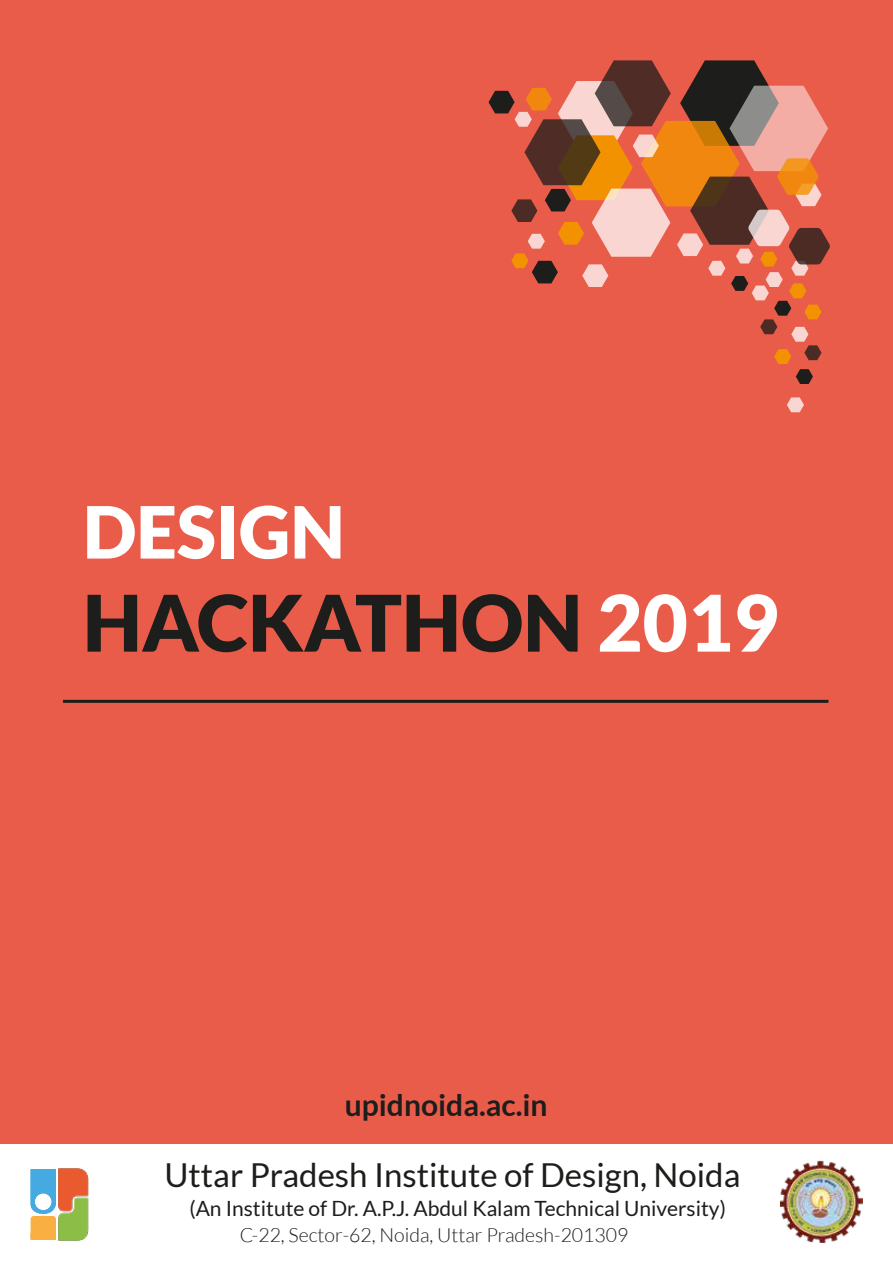
<style>
.page{position:relative;width:893px;height:1263px;background:#ea5c4a}
.page>*{position:absolute;margin:0;border:0;box-sizing:border-box;transform-origin:0 0}
.t1{font:900 78px "Lato";color:#1d1d1b}
.t2{font:900 72px "Lato";color:#fff}
.t3{font:33px "Lato";color:#1d1d1b}
.t4{font:700 30px "Lato";color:#1d1d1b}
.t5{font:21px "Lato";color:#1d1d1b}
.t6{font:300 19.5px "Lato";color:#1d1d1b}
.s1{color:#fff}
</style>
<div class="page">
<svg style="left:787px;top:397px;width:17px;height:15px"></svg>
<svg style="left:488px;top:60px;width:342px;height:324px"></svg>
<hr style="left:63px;top:700px;width:765px;height:3px;background:#1d1d1b">
<div style="left:0;top:1145px;width:893px;height:118px;background:#fff"></div>
<img style="left:780px;top:1160px;width:82px;height:82px">
<img style="left:58px;top:1168px;width:31px;height:73px">
<svg style="left:31px;top:1169px;width:25px;height:71px"></svg>
<div style="left:31px;top:1216px;width:25px;height:24px;background:#f9af42;border-radius:3px"></div>
<h2 class="t2" style="left:83px;top:490px;width:263px">DESIGN</h2>
<h1 class="t1" style="left:83px;top:577px;width:697px">HACKATHON <span class="s1">2019</span></h1>
<h3 class="t4" style="left:345px;top:1088px;width:204px">upidnoida.ac.in</h3>
<h3 class="t3" style="left:165px;top:1156px;width:577px">Uttar Pradesh Institute of Design, Noida</h3>
<p class="t5" style="left:189px;top:1196px;width:538px">(An Institute of Dr. A.P.J. Abdul Kalam Technical University)</p>
<p class="t6" style="left:240px;top:1224px;width:390px">C-22, Sector-62, Noida, Uttar Pradesh-201309</p>
</div>
